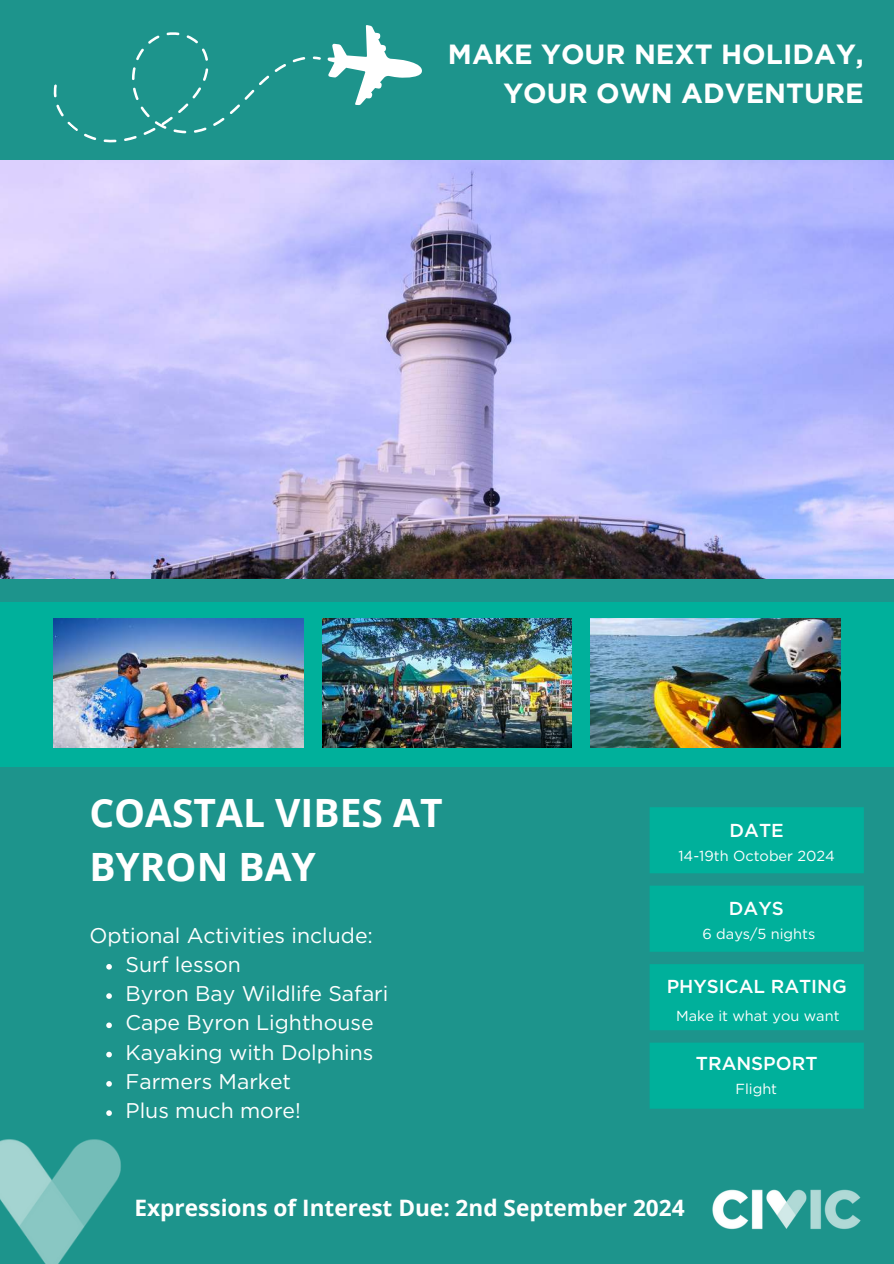
<style>
.page{position:relative;width:894px;height:1264px;background:#fff}
.page>*{position:absolute;margin:0;border:0;box-sizing:border-box;transform-origin:0 0}
.t1{font:700 39px/54px "Open Sans";color:#fff}
.t2{font:700 27.75px/38.2px "Gotham";color:#fff;text-align:right}
.t3{font:700 22.65px "Open Sans";color:#fff}
.t4{font:21.3px/29.2px "Gotham";color:#fff}
.t5{font:500 18.75px "Gotham";color:#fff}
.t6{font:14.55px "Gotham";color:#fff}
</style>
<div class="page">
<div style="left:0;top:0;width:893px;height:1263px;background:#1d948c"></div>
<div style="left:0;top:602px;width:893px;height:164px;background:#00b09b"></div>
<img style="left:0;top:160px;width:893px;height:418px">
<img style="left:54px;top:618px;width:250px;height:129px">
<img style="left:322px;top:618px;width:250px;height:129px">
<img style="left:590px;top:618px;width:249px;height:129px">
<svg style="left:649px;top:807px;width:214px;height:301px;background:#03ac99"></svg>
<img style="left:0;top:1139px;width:121px;height:124px">
<img style="left:712px;top:1189px;width:149px;height:41px">
<svg style="left:106px;top:964px;width:6px;height:5px"></svg>
<svg style="left:106px;top:993px;width:6px;height:5px"></svg>
<svg style="left:106px;top:1022px;width:6px;height:6px"></svg>
<svg style="left:106px;top:1051px;width:6px;height:6px"></svg>
<svg style="left:106px;top:1081px;width:6px;height:5px"></svg>
<svg style="left:106px;top:1110px;width:6px;height:5px"></svg>
<svg style="left:327px;top:25px;width:95px;height:80px"></svg>
<svg style="left:54px;top:32px;width:267px;height:110px"></svg>
<h2 class="t2" style="left:448px;top:35px;width:417px">MAKE YOUR NEXT HOLIDAY,<br>YOUR OWN ADVENTURE</h2>
<h1 class="t1" style="left:89px;top:784px;width:355px">COASTAL VIBES AT<br>BYRON BAY</h1>
<p class="t4" style="left:125px;top:920px;width:264px;text-indent:-36px">Optional Activities include:<br>Surf lesson<br>Byron Bay Wildlife Safari<br>Cape Byron Lighthouse<br>Kayaking with Dolphins<br>Farmers Market<br>Plus much more!</p>
<p class="t5" style="left:729px;top:819px;width:56px">DATE</p>
<p class="t6" style="left:678px;top:848px;width:158px">14-19th October 2024</p>
<p class="t5" style="left:728px;top:897px;width:56px">DAYS</p>
<p class="t6" style="left:702px;top:925px;width:114px">6 days/5 nights</p>
<p class="t5" style="left:666px;top:975px;width:181px">PHYSICAL RATING</p>
<p class="t6" style="left:676px;top:1007px;width:165px">Make it what you want</p>
<p class="t5" style="left:695px;top:1052px;width:123px">TRANSPORT</p>
<p class="t6" style="left:735px;top:1080px;width:43px">Flight</p>
<p class="t3" style="left:134px;top:1191px;width:551px">Expressions of Interest Due: 2nd September 2024</p>
</div>
